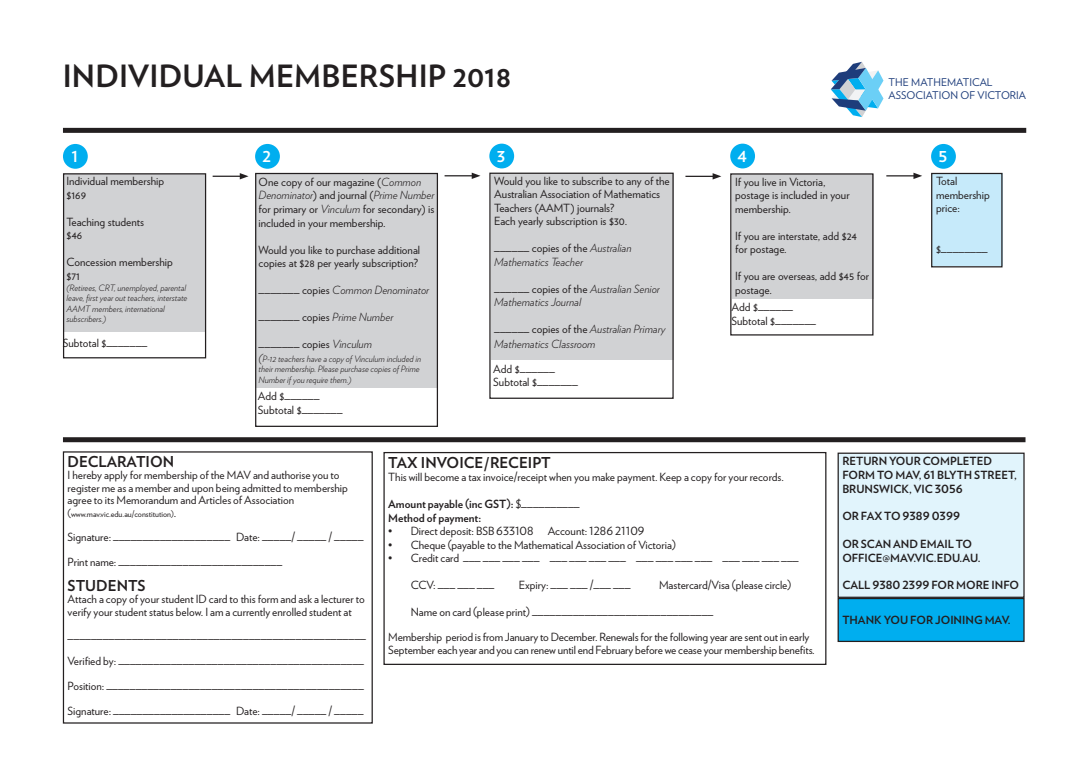
<style>
.page{position:relative;width:1088px;height:780px;background:#fff}
.page>*{position:absolute;margin:0;border:0;box-sizing:border-box;transform-origin:0 0}
.t1{font:700 30.62px "Verlag";letter-spacing:.01em;color:#231f20}
.Form_-_Underline_SSP{font:700 15px "Verlag";color:#231f20}
.circles{font:700 15px "Verlag";color:#fff}
.Form_-_underline_dou{font:11.25px/13.5px "Verlag";color:#231f20}
.Form_-_Underline_SSP-2{font:11.25px/12.4px "Verlag";color:#231f20}
.Form_-_Underline_SSP-3{font:700 11.25px/13.8px "Verlag";color:#231f20}
.t2{font:italic 300 11.25px/13.5px "Verlag";color:#231f20}
.body{font:11.25px/12.4px "Verlag";color:#231f20}
.t3{font:10.62px/12.8px "Verlag";color:#1e3d7b}
.t4{font:italic 300 8.75px/10.5px "Verlag";color:#231f20}
.body-2{font:8.12px "Verlag";color:#231f20}
.s1{font-weight:300;font-style:italic}
.s2{font-weight:400;font-style:normal}
.s3{font-size:11.25px}
.s4{font-size:10px}
.s5{font-weight:400}
</style>
<div class="page">
<svg style="left:831px;top:62px;width:52px;height:55px"></svg>
<div style="left:63px;top:144px;width:25px;height:25px;background:#00aeef;border-radius:50%"></div>
<div style="left:63px;top:174px;width:142px;height:157px;background:#d1d2d4"></div>
<svg style="left:213px;top:173px;width:36px;height:6px"></svg>
<div style="left:63px;top:173px;width:143px;height:185px;border:1px solid #231f20"></div>
<div style="left:255px;top:174px;width:183px;height:213px;background:#d1d2d4"></div>
<div style="left:255px;top:173px;width:183px;height:254px;border:1px solid #231f20"></div>
<svg style="left:685px;top:173px;width:36px;height:6px"></svg>
<div style="left:732px;top:174px;width:141px;height:124px;background:#d1d2d4"></div>
<div style="left:730px;top:173px;width:143px;height:162px;border:1px solid #231f20"></div>
<hr style="left:444px;top:175px;width:30px;height:1px;background:#231f20">
<svg style="left:472px;top:173px;width:8px;height:6px"></svg>
<div style="left:491px;top:173px;width:183px;height:187px;background:#d1d2d4"></div>
<div style="left:489px;top:173px;width:185px;height:226px;border:1px solid #231f20"></div>
<svg style="left:886px;top:173px;width:36px;height:6px"></svg>
<div style="left:932px;top:173px;width:70px;height:93px;background:#c6eafa"></div>
<div style="left:931px;top:173px;width:71px;height:94px;border:1px solid #231f20"></div>
<div style="left:63px;top:128px;width:963px;height:5px;background:#231f20"></div>
<div style="left:63px;top:451px;width:310px;height:272px;border:1px solid #231f20"></div>
<div style="left:63px;top:437px;width:962px;height:5px;background:#231f20"></div>
<div style="left:383px;top:452px;width:443px;height:213px;border:1px solid #231f20"></div>
<div style="left:838px;top:453px;width:186px;height:144px;background:#e1f4fc"></div>
<div style="left:837px;top:452px;width:187px;height:146px;border:1px solid #231f20"></div>
<div style="left:838px;top:598px;width:186px;height:43px;background:#00aeef"></div>
<div style="left:837px;top:598px;width:187px;height:44px;border:1px solid #231f20"></div>
<div style="left:255px;top:144px;width:25px;height:25px;background:#00aeef;border-radius:50%"></div>
<div style="left:730px;top:144px;width:25px;height:24px;background:#00aeef;border-radius:50%"></div>
<div style="left:489px;top:144px;width:25px;height:24px;background:#00aeef;border-radius:50%"></div>
<div style="left:931px;top:144px;width:25px;height:25px;background:#00aeef;border-radius:50%"></div>
<p class="t1" style="left:63px;top:52px;width:450px">INDIVIDUAL MEMBERSHIP 2018</p>
<p class="t3" style="left:888px;top:75px;width:139px">THE MATHEMATICAL<br>ASSOCIATION OF VICTORIA</p>
<p class="circles" style="left:72px;top:145px;width:8px">1</p>
<p class="Form_-_underline_dou" style="left:67px;top:174px;width:99px">Individual membership</p>
<p class="Form_-_underline_dou" style="left:67px;top:187px;width:21px">$169</p>
<p class="Form_-_underline_dou" style="left:67px;top:214px;width:79px">Teaching students</p>
<p class="Form_-_underline_dou" style="left:67px;top:228px;width:17px">$46</p>
<p class="Form_-_underline_dou" style="left:67px;top:255px;width:108px">Concession membership</p>
<p class="Form_-_underline_dou" style="left:67px;top:268px;width:15px">$71</p>
<p class="t4" style="left:67px;top:281px;width:122px">(Retirees, CRT, unemployed, parental leave, first year out teachers, interstate<br>AAMT members, international subscribers.)</p>
<p class="Form_-_underline_dou" style="left:63px;top:335px;width:86px">Subtotal $_______</p>
<p class="circles" style="left:263px;top:145px;width:10px">2</p>
<p class="circles" style="left:497px;top:145px;width:10px">3</p>
<p class="circles" style="left:737px;top:145px;width:11px">4</p>
<p class="circles" style="left:938px;top:145px;width:10px">5</p>
<p class="Form_-_underline_dou" style="left:259px;top:175px;width:177px">One copy of our magazine (<span class="s1">Common Denominator</span>) and journal (<span class="s1">Prime Number </span>for primary or <span class="s1">Vinculum</span> for secondary) is included in your membership.</p>
<p class="Form_-_underline_dou" style="left:259px;top:242px;width:163px">Would you like to purchase additional copies at $28 per yearly subscription?</p>
<p class="t2" style="left:259px;top:282px;width:172px"><span class="s2">_______ copies</span> Common Denominator</p>
<p class="Form_-_underline_dou" style="left:259px;top:310px;width:136px">_______ copies <span class="s1">Prime Number</span></p>
<p class="Form_-_underline_dou" style="left:259px;top:337px;width:115px">_______ copies <span class="s1">Vinculum</span></p>
<p class="t4" style="left:259px;top:352px;width:164px"><span class="s3">(</span>P-12 teachers have a copy of Vinculum included in their membership. Please purchase copies of Prime<br>Number if you require them.)</p>
<p class="Form_-_underline_dou" style="left:258px;top:389px;width:63px">Add $______</p>
<p class="Form_-_underline_dou" style="left:258px;top:402px;width:86px">Subtotal $_______</p>
<p class="Form_-_underline_dou" style="left:494px;top:173px;width:177px">Would you like to subscribe to any of the<br>Australian Association of Mathematics<br>Teachers (AAMT) journals?</p>
<p class="Form_-_underline_dou" style="left:494px;top:214px;width:134px">Each yearly subscription is $30.</p>
<p class="t2" style="left:494px;top:241px;width:139px"><span class="s2">______ copies of the</span> Australian<br>Mathematics Teacher</p>
<p class="t2" style="left:494px;top:281px;width:167px"><span class="s2">______ copies of the</span> Australian Senior<br>Mathematics Journal</p>
<p class="t2" style="left:494px;top:321px;width:173px;line-height:15px"><span class="s2">______ copies of the</span> Australian Primary<br>Mathematics Classroom</p>
<p class="Form_-_underline_dou" style="left:493px;top:361px;width:63px">Add $______</p>
<p class="Form_-_underline_dou" style="left:493px;top:375px;width:86px">Subtotal $_______</p>
<p class="Form_-_underline_dou" style="left:735px;top:174px;width:116px">If you live in Victoria, postage is included in your membership.</p>
<p class="Form_-_underline_dou" style="left:735px;top:228px;width:123px">If you are interstate, add $24 for postage.</p>
<p class="Form_-_underline_dou" style="left:735px;top:269px;width:135px">If you are overseas, add $45 for postage.</p>
<p class="Form_-_underline_dou" style="left:731px;top:300px;width:63px">Add $______</p>
<p class="Form_-_underline_dou" style="left:731px;top:313px;width:86px">Subtotal $_______</p>
<p class="Form_-_underline_dou" style="left:936px;top:174px;width:55px">Total membership price:</p>
<p class="Form_-_underline_dou" style="left:936px;top:241px;width:53px">$________</p>
<p class="Form_-_Underline_SSP" style="left:68px;top:450px;width:108px">DECLARATION</p>
<p class="body" style="left:68px;top:468px;width:282px">I hereby apply for membership of the MAV and authorise you to register me as a member and upon being admitted to membership agree to its Memorandum and Articles of Association</p>
<p class="body-2" style="left:68px;top:507px;width:110px"><span class="s4">(</span>www.mav.vic.edu.au/constitution)<span class="s3">.</span></p>
<p class="Form_-_Underline_SSP-2" style="left:68px;top:530px;width:297px">Signature: ____________________ Date: _____/ _____ / _____</p>
<p class="Form_-_Underline_SSP-2" style="left:68px;top:555px;width:216px">Print name: ____________________________</p>
<p class="Form_-_Underline_SSP" style="left:68px;top:573px;width:79px">STUDENTS</p>
<p class="Form_-_Underline_SSP-2" style="left:68px;top:592px;width:299px">Attach a copy of your student ID card to this form and ask a lecturer to verify your student status below. I am a currently enrolled student at</p>
<p class="Form_-_Underline_SSP-2" style="left:68px;top:629px;width:300px">___________________________________________________</p>
<p class="Form_-_Underline_SSP-2" style="left:68px;top:654px;width:298px">Verified by: __________________________________________</p>
<p class="Form_-_Underline_SSP-2" style="left:68px;top:679px;width:298px">Position: ____________________________________________</p>
<p class="Form_-_Underline_SSP-2" style="left:68px;top:704px;width:297px">Signature: ____________________ Date: _____/ _____ / _____</p>
<p class="Form_-_Underline_SSP" style="left:388px;top:450px;width:164px">TAX INVOICE/RECEIPT</p>
<p class="Form_-_Underline_SSP-2" style="left:388px;top:470px;width:397px">This will become a tax invoice/receipt when you make payment. Keep a copy for your records.</p>
<p class="Form_-_Underline_SSP-3" style="left:388px;top:496px;width:193px">Amount payable (inc GST): <span class="s5">$__________</span></p>
<p class="Form_-_Underline_SSP-3" style="left:388px;top:510px;width:94px">Method of payment:</p>
<p class="Form_-_underline_dou" style="left:388px;top:524px;width:147px">• Direct deposit: BSB 633108</p>
<p class="Form_-_underline_dou" style="left:548px;top:524px;width:98px">Account: 1286 21109</p>
<p class="Form_-_underline_dou" style="left:388px;top:537px;width:289px">• Cheque (payable to the Mathematical Association of Victoria)</p>
<p class="Form_-_underline_dou" style="left:388px;top:551px;width:412px">• Credit card ___ ___ ___ ___ ___ ___ ___ ___ ___ ___ ___ ___ ___ ___ ___ ___</p>
<p class="Form_-_underline_dou" style="left:411px;top:578px;width:85px">CCV: ___ ___ ___</p>
<p class="Form_-_underline_dou" style="left:519px;top:578px;width:113px">Expiry: ___ ___ /___ ___</p>
<p class="Form_-_underline_dou" style="left:659px;top:578px;width:134px">Mastercard/Visa (please circle)</p>
<p class="Form_-_underline_dou" style="left:411px;top:605px;width:304px">Name on card (please print) _______________________________</p>
<p class="Form_-_underline_dou" style="left:388px;top:629px;width:428px">Membership period is from January to December. Renewals for the following year are sent out in early<br>September each year and you can renew until end February before we cease your membership benefits.</p>
<p class="Form_-_Underline_SSP-3" style="left:842px;top:454px;width:176px">RETURN YOUR COMPLETED<br>FORM TO MAV, 61 BLYTH STREET,</p>
<p class="Form_-_Underline_SSP-3" style="left:842px;top:481px;width:122px">BRUNSWICK, VIC 3056</p>
<p class="Form_-_Underline_SSP-3" style="left:842px;top:509px;width:119px">OR FAX TO 9389 0399</p>
<p class="Form_-_Underline_SSP-3" style="left:842px;top:536px;width:131px">OR SCAN AND EMAIL TO</p>
<p class="Form_-_Underline_SSP-3" style="left:842px;top:550px;width:140px">OFFICE@MAV.VIC.EDU.AU.</p>
<p class="Form_-_Underline_SSP-3" style="left:842px;top:577px;width:178px">CALL 9380 2399 FOR MORE INFO</p>
<p class="Form_-_Underline_SSP-3" style="left:842px;top:613px;width:170px">THANK YOU FOR JOINING MAV.</p>
</div>
